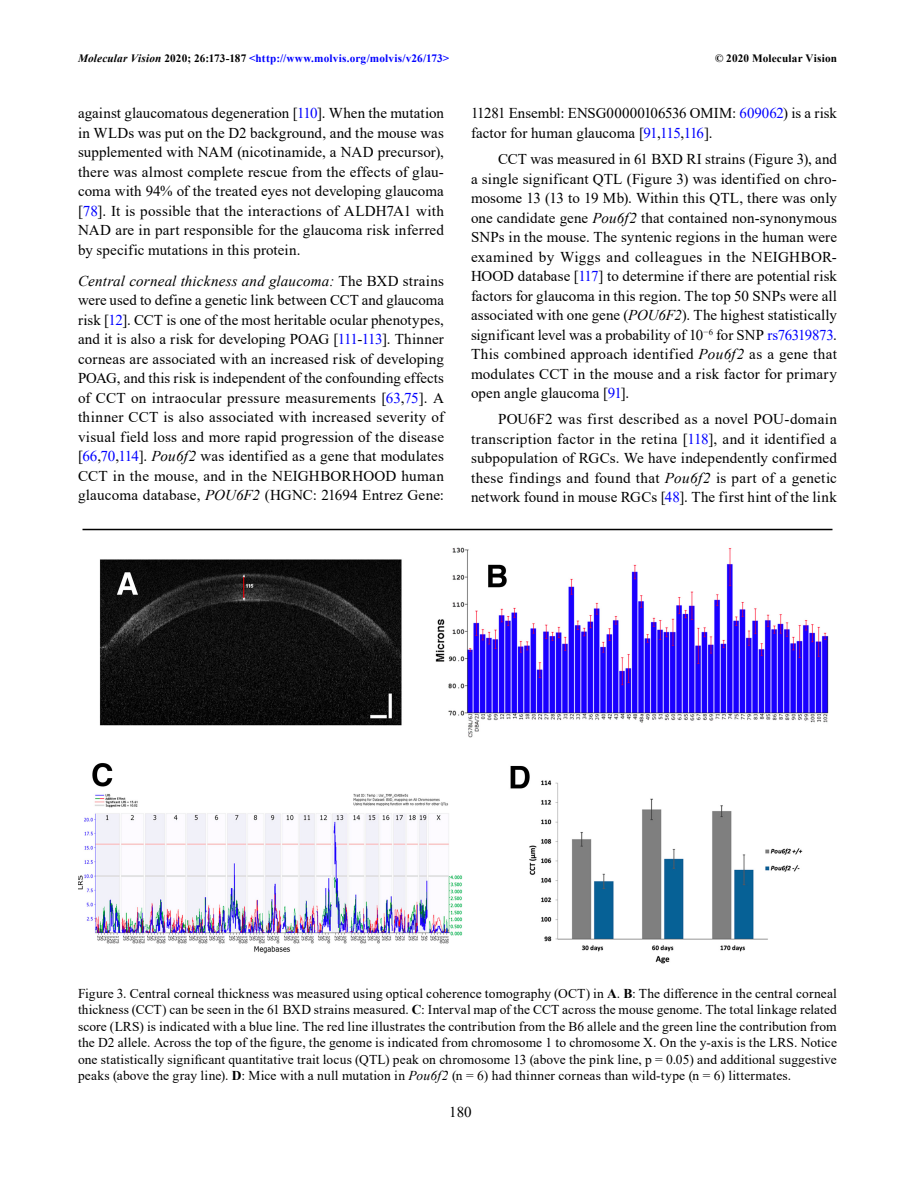
<style>
.page{position:relative;width:918px;height:1188px;background:#fff}
.page>*{position:absolute;margin:0;border:0;box-sizing:border-box;transform-origin:0 0}
.Para_Ind{font:15px/19.5px "Times New Roman";letter-spacing:.01em;color:#000;text-align:justify}
.Para_No_Ind{font:15px/19.5px "Times New Roman";letter-spacing:.005em;color:#000;text-align:justify}
.Folio{font:15px "Times New Roman";color:#000}
.Fig_Caption{font:13.5px/16.5px "Times New Roman";letter-spacing:.015em;color:#000;text-align:justify}
.Header_Align_Left{font:700 11.25px "Times New Roman";letter-spacing:.015em;color:#00f}
.Header_Align_Right{font:700 11.25px "Times New Roman";letter-spacing:.015em;color:#000}
.s1{font-style:italic;color:#000}
.s2{color:#000}
.s3{color:#00f}
.s4{font-style:italic}
.s5{font-weight:700}
</style>
<div class="page">
<img style="left:78px;top:547px;width:751px;height:417px">
<hr style="left:82px;top:529px;width:750px;height:1px;background:#000">
<p class="Header_Align_Left" style="left:78px;top:50px;width:373px"><span class="s1">Molecular Vision</span> <span class="s2">2020; 26:173-187</span> &lt;http://www.molvis.org/molvis/v26/173&gt;</p>
<p class="Header_Align_Right" style="left:715px;top:50px;width:123px">© 2020 Molecular Vision</p>
<p class="Para_Ind" style="left:78px;top:103px;width:368px">against glaucomatous degeneration [<span class="s3">110</span>]. When the mutation in WLDs was put on the D2 background, and the mouse was supplemented with NAM (nicotinamide, a NAD precursor), there was almost complete rescue from the effects of glau&shy;coma with 94% of the treated eyes not developing glaucoma [<span class="s3">78</span>]. It is possible that the interactions of ALDH7A1 with NAD are in part responsible for the glaucoma risk inferred by specific mutations in this protein.</p>
<p class="Para_No_Ind" style="left:78px;top:270px;width:368px"><span class="s4">Central corneal thickness and glaucoma:</span> The BXD strains were used to define a genetic link between CCT and glaucoma risk [<span class="s3">12</span>]. CCT is one of the most heritable ocular phenotypes, and it is also a risk for developing POAG [<span class="s3">111</span>-<span class="s3">113</span>]. Thinner corneas are associated with an increased risk of developing POAG, and this risk is independent of the confounding effects of CCT on intraocular pressure measurements [<span class="s3">63</span>,<span class="s3">75</span>]. A thinner CCT is also associated with increased severity of visual field loss and more rapid progression of the disease [<span class="s3">66</span>,<span class="s3">70</span>,<span class="s3">114</span>]. <span class="s4">Pou6f2</span> was identified as a gene that modulates CCT in the mouse, and in the NEIGHBORHOOD human glaucoma database, <span class="s4">POU6F2</span> (HGNC: 21694 Entrez Gene:</p>
<p class="Para_No_Ind" style="left:471px;top:103px;width:368px">11281 Ensembl: ENSG00000106536 OMIM: <span class="s3">609062</span>) is a risk factor for human glaucoma [<span class="s3">91</span>,<span class="s3">115</span>,<span class="s3">116</span>].</p>
<p class="Para_Ind" style="left:471px;top:149px;width:368px;text-indent:27px">CCT was measured in 61 BXD RI strains (Figure 3), and a single significant QTL (Figure 3) was identified on chro&shy;mosome 13 (13 to 19 Mb). Within this QTL, there was only one candidate gene <span class="s4">Pou6f2</span> that contained non-synonymous SNPs in the mouse. The syntenic regions in the human were examined by Wiggs and colleagues in the NEIGHBOR-HOOD database [<span class="s3">117</span>] to determine if there are potential risk factors for glaucoma in this region. The top 50 SNPs were all associated with one gene (<span class="s4">POU6F2</span>). The highest statistically significant level was a probability of 10<sup>−6</sup> for SNP <span class="s3">rs76319873</span>.<br>This combined approach identified <span class="s4">Pou6f2</span> as a gene that modulates CCT in the mouse and a risk factor for primary open angle glaucoma [<span class="s3">91</span>].</p>
<p class="Para_Ind" style="left:471px;top:409px;width:368px;text-indent:27px">POU6F2 was first described as a novel POU-domain transcription factor in the retina [<span class="s3">118</span>], and it identified a subpopulation of RGCs. We have independently confirmed these findings and found that <span class="s4">Pou6f2</span> is part of a genetic network found in mouse RGCs [<span class="s3">48</span>]. The first hint of the link</p>
<p class="Fig_Caption" style="left:78px;top:984px;width:761px">Figure 3. Central corneal thickness was measured using optical coherence tomography (OCT) in <span class="s5">A</span>. <span class="s5">B</span>: The difference in the central corneal thickness (CCT) can be seen in the 61 BXD strains measured. <span class="s5">C</span>: Interval map of the CCT across the mouse genome. The total linkage related score (LRS) is indicated with a blue line. The red line illustrates the contribution from the B6 allele and the green line the contribution from the D2 allele. Across the top of the figure, the genome is indicated from chromosome 1 to chromosome X. On the y-axis is the LRS. Notice one statistically significant quantitative trait locus (QTL) peak on chromosome 13 (above the pink line, p = 0.05) and additional suggestive peaks (above the gray line). <span class="s5">D</span>: Mice with a null mutation in <span class="s4">Pou6f2</span> (n = 6) had thinner corneas than wild-type (n = 6) littermates.</p>
<p class="Folio" style="left:449px;top:1102px;width:24px">180</p>
</div>
